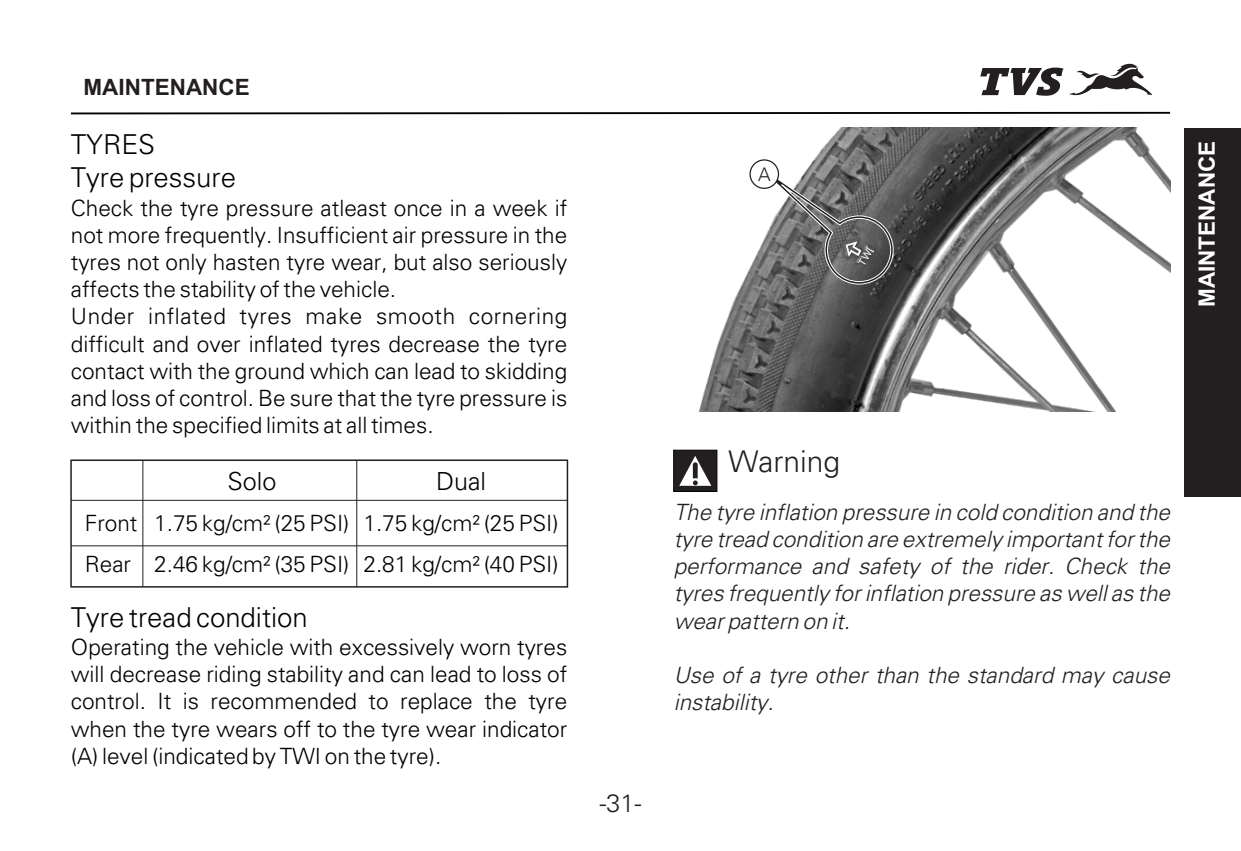
<style>
.page{position:relative;width:1241px;height:851px;background:#fff}
.page>*{position:absolute;margin:0;border:0;box-sizing:border-box;transform-origin:0 0}
.t1{font:300 30px "Univers";color:#231f20}
.t2{font:300 27.5px/33.2px "Univers";color:#000}
.t3{font:300 25px "Univers";color:#000}
.t4{font:300 25px "Univers";color:#231f20}
.t5{font:300 22.5px/27.2px "Univers";color:#000}
.t6{font:italic 300 22.5px/27.2px "Univers";color:#231f20;text-align:justify}
.t7{font:22.5px "Arial";color:#231f20}
.t8{font:22.5px "Arial";color:#fff}
.t9{font:300 18.75px "Univers";color:#231f20}
</style>
<div class="page">
<svg style="left:980px;top:64px;width:172px;height:32px"></svg>
<hr style="left:71px;top:112px;width:1098px;height:2px;background:#000">
<img style="left:699px;top:128px;width:470px;height:283px">
<svg style="left:673px;top:449px;width:44px;height:43px"></svg>
<div style="left:749px;top:159px;width:30px;height:30px;background:#fff;border:1px solid #231f20;border-radius:50%"></div>
<div style="left:70px;top:459px;width:498px;height:128px;border:1px solid #231f20"></div>
<hr style="left:71px;top:499px;width:496px;height:1px;background:#231f20">
<hr style="left:71px;top:545px;width:496px;height:1px;background:#231f20">
<hr style="left:356px;top:460px;width:1px;height:126px;background:#231f20">
<hr style="left:142px;top:460px;width:1px;height:126px;background:#231f20">
<div style="left:1183px;top:128px;width:57px;height:368px;background:#231f20"></div>
<svg style="left:766px;top:172px;width:127px;height:113px;background:#767676"></svg>
<p class="t7" style="left:83px;top:79px;width:168px">MAINTENANCE</p>
<p class="t2" style="left:71px;top:130px;width:167px">TYRES<br>Tyre pressure</p>
<p class="t5" style="left:71px;top:196px;width:498px">Check the tyre pressure atleast once in a week if not more frequently. Insufficient air pressure in the tyres not only hasten tyre wear, but also seriously affects the stability of the vehicle.<br>Under inflated tyres make smooth cornering difficult and over inflated tyres decrease the tyre contact with the ground which can lead to skidding and loss of control. Be sure that the tyre pressure is within the specified limits at all times.</p>
<p class="t3" style="left:227px;top:471px;width:50px">Solo</p>
<p class="t3" style="left:436px;top:471px;width:51px">Dual</p>
<p class="t5" style="left:85px;top:505px;width:475px;line-height:40.8px">Front 1.75 kg/cm² (25 PSI) 1.75 kg/cm² (25 PSI)<br>Rear 2.46 kg/cm² (35 PSI) 2.81 kg/cm² (40 PSI)</p>
<p class="t2" style="left:71px;top:602px;width:238px">Tyre tread condition</p>
<p class="t5" style="left:71px;top:635px;width:498px;text-align:justify">Operating the vehicle with excessively worn tyres will decrease riding stability and can lead to loss of control. It is recommended to replace the tyre when the tyre wears off to the tyre wear indicator (A) level (indicated by TWI on the tyre).</p>
<p class="t4" style="left:599px;top:793px;width:43px">-31-</p>
<p class="t9" style="left:758px;top:168px;width:14px">A</p>
<p class="t8" style="left:1198px;top:307px;width:168px;rotate:-90deg">MAINTENANCE</p>
<h1 class="t1" style="left:728px;top:450px;width:113px">Warning</h1>
<p class="t6" style="left:673px;top:500px;width:498px">The tyre inflation pressure in cold condition and the tyre tread condition are extremely important for the performance and safety of the rider. Check the tyres frequently for inflation pressure as well as the wear pattern on it.</p>
<p class="t6" style="left:673px;top:663px;width:498px">Use of a tyre other than the standard may cause instability.</p>
</div>
